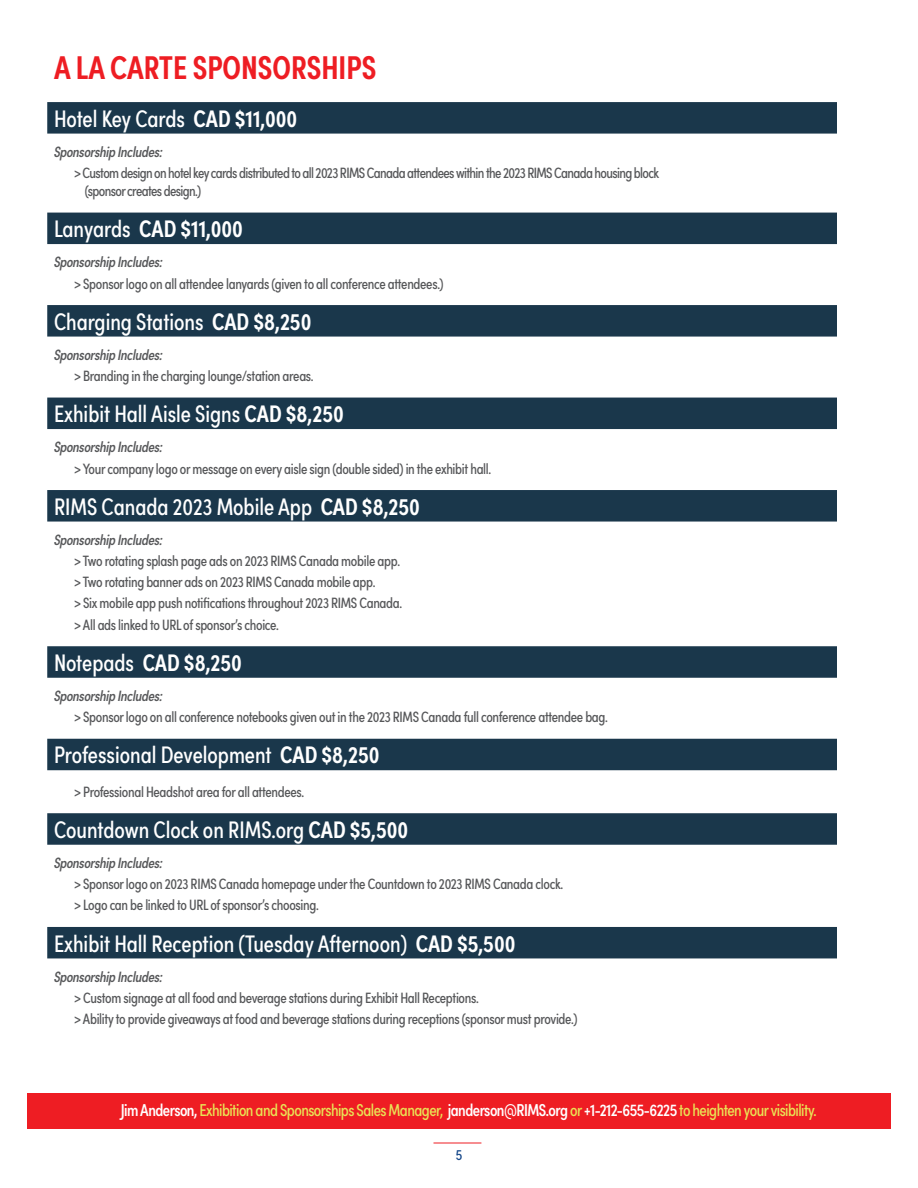
<style>
.page{position:relative;width:918px;height:1188px;background:#fff}
.page>*{position:absolute;margin:0;border:0;box-sizing:border-box;transform-origin:0 0}
.t1{font:600 33px "Sofia Pro Condensed";color:#ee1d23}
.t2{font:24px "Sofia Pro Condensed";color:#fff}
.t3{font:600 24px "Sofia Pro Condensed";color:#fff}
.t4{font:17.25px "Sofia Pro Condensed";letter-spacing:-.03em;color:#e9e255}
.t5{font:15px/21.3px "Sofia Pro Condensed";letter-spacing:-.02em;color:#57585a}
.t6{font:italic 500 15px "Sofia Pro Condensed";letter-spacing:-.02em;color:#57585a}
.t7{font:15px/18px "Sofia Pro Condensed";letter-spacing:-.04em;color:#57585a}
.t8{font:15px "Sofia Pro Condensed";color:#154789}
.s1{font-weight:600}
.s2{font-weight:400}
.s3{font-weight:500;color:#fff}
</style>
<div class="page">
<div style="left:27px;top:1094px;width:864px;height:35px;background:#ee1d23"></div>
<div style="left:47px;top:102px;width:790px;height:32px;background:#1a374b"></div>
<div style="left:47px;top:213px;width:790px;height:31px;background:#1a374b"></div>
<div style="left:47px;top:305px;width:790px;height:32px;background:#1a374b"></div>
<div style="left:47px;top:398px;width:790px;height:31px;background:#1a374b"></div>
<div style="left:47px;top:490px;width:790px;height:32px;background:#1a374b"></div>
<div style="left:47px;top:646px;width:790px;height:32px;background:#1a374b"></div>
<div style="left:47px;top:739px;width:790px;height:31px;background:#1a374b"></div>
<div style="left:47px;top:813px;width:790px;height:32px;background:#1a374b"></div>
<div style="left:47px;top:927px;width:790px;height:31px;background:#1a374b"></div>
<hr style="left:434px;top:1143px;width:47px;height:1px;background:#ee1d23">
<h1 class="t1" style="left:54px;top:42px;width:324px">A LA CARTE SPONSORSHIPS</h1>
<h2 class="t2" style="left:54px;top:101px;width:245px">Hotel Key Cards <span class="s1">CAD $11,000</span></h2>
<p class="t6" style="left:54px;top:140px;width:110px">Sponsorship Includes:</p>
<p class="t7" style="left:85px;top:163px;width:576px;text-indent:-10px">&gt; Custom design on hotel key cards distributed to all 2023 RIMS Canada attendees within the 2023 RIMS Canada housing block (sponsor creates design.)</p>
<h2 class="t3" style="left:54px;top:211px;width:190px"><span class="s2">Lanyards</span> CAD $11,000</h2>
<p class="t6" style="left:54px;top:251px;width:110px">Sponsorship Includes:</p>
<p class="t5" style="left:74px;top:272px;width:371px">&gt; Sponsor logo on all attendee lanyards (given to all conference attendees.)</p>
<h2 class="t2" style="left:54px;top:304px;width:259px">Charging Stations <span class="s1">CAD $8,250</span></h2>
<p class="t6" style="left:54px;top:343px;width:110px">Sponsorship Includes:</p>
<p class="t5" style="left:74px;top:364px;width:241px">&gt; Branding in the charging lounge/station areas.</p>
<h2 class="t2" style="left:54px;top:396px;width:291px">Exhibit Hall Aisle Signs <span class="s1">CAD $8,250</span></h2>
<p class="t6" style="left:54px;top:436px;width:110px">Sponsorship Includes:</p>
<p class="t5" style="left:74px;top:457px;width:419px">&gt; Your company logo or message on every aisle sign (double sided) in the exhibit hall.</p>
<h2 class="t2" style="left:54px;top:489px;width:367px">RIMS Canada 2023 Mobile App <span class="s1">CAD $8,250</span></h2>
<p class="t6" style="left:54px;top:528px;width:110px">Sponsorship Includes:</p>
<p class="t5" style="left:74px;top:549px;width:330px">&gt; Two rotating splash page ads on 2023 RIMS Canada mobile app. &gt; Two rotating banner ads on 2023 RIMS Canada mobile app.<br>&gt; Six mobile app push notifications throughout 2023 RIMS Canada. &gt; All ads linked to URL of sponsor’s choice.</p>
<h2 class="t3" style="left:54px;top:645px;width:189px"><span class="s2">Notepads</span> CAD $8,250</h2>
<p class="t6" style="left:54px;top:685px;width:110px">Sponsorship Includes:</p>
<p class="t5" style="left:74px;top:705px;width:535px">&gt; Sponsor logo on all conference notebooks given out in the 2023 RIMS Canada full conference attendee bag.</p>
<h2 class="t2" style="left:54px;top:738px;width:327px">Professional Development <span class="s1">CAD $8,250</span></h2>
<p class="t5" style="left:74px;top:780px;width:232px">&gt; Professional Headshot area for all attendees.</p>
<h2 class="t2" style="left:54px;top:812px;width:356px">Countdown Clock on RIMS.org <span class="s1">CAD $5,500</span></h2>
<p class="t6" style="left:54px;top:852px;width:110px">Sponsorship Includes:</p>
<p class="t5" style="left:74px;top:872px;width:491px">&gt; Sponsor logo on 2023 RIMS Canada homepage under the Countdown to 2023 RIMS Canada clock. &gt; Logo can be linked to URL of sponsor’s choosing.</p>
<h2 class="t2" style="left:54px;top:926px;width:463px">Exhibit Hall Reception (Tuesday Afternoon) <span class="s1">CAD $5,500</span></h2>
<p class="t6" style="left:54px;top:965px;width:110px">Sponsorship Includes:</p>
<p class="t5" style="left:74px;top:986px;width:505px">&gt; Custom signage at all food and beverage stations during Exhibit Hall Receptions.<br>&gt; Ability to provide giveaways at food and beverage stations during receptions (sponsor must provide.)</p>
<p class="t4" style="left:121px;top:1098px;width:697px"><span class="s3">Jim Anderson,</span> Exhibition and Sponsorships Sales Manager, <span class="s3">janderson@RIMS.org</span> or <span class="s3">+1-212-655-6225</span> to heighten your visibility.</p>
<p class="t8" style="left:456px;top:1144px;width:8px">5</p>
</div>
